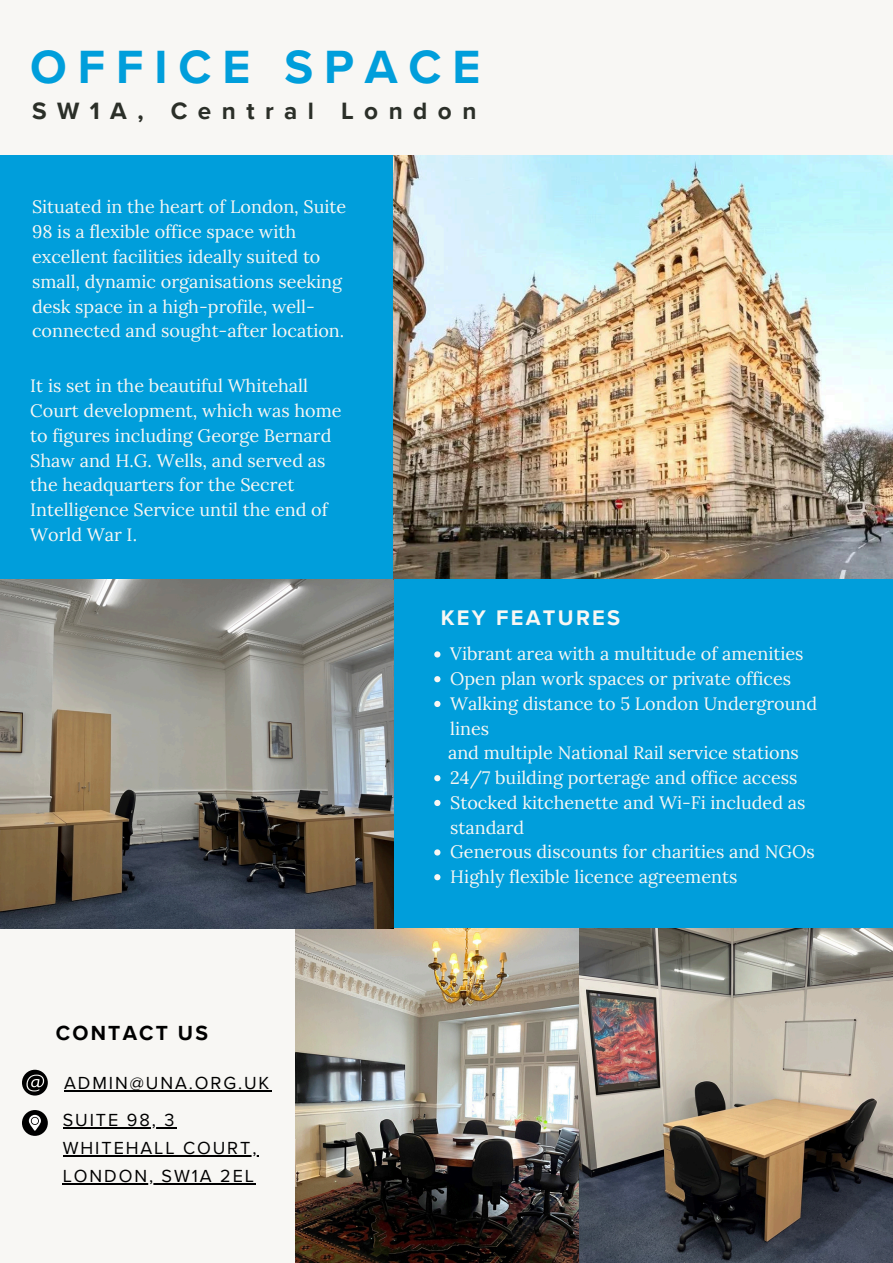
<style>
.page{position:relative;width:893px;height:1263px;background:#f8f7f4}
.page>*{position:absolute;margin:0;border:0;box-sizing:border-box;transform-origin:0 0}
.t1{font:700 48px "Proxima Nova";letter-spacing:.225em;color:#009edb}
.t2{font:700 24.3px "Proxima Nova";letter-spacing:.43em;color:#2b2f28}
.t3{font:700 21.75px "Proxima Nova";letter-spacing:.105em;color:#f8f7f4}
.t4{font:700 21px "Proxima Nova";letter-spacing:.105em;color:#000}
.t5{font:18px/24.8px "Lora";color:#f8f7f4}
.t6{font:18px "Proxima Nova";letter-spacing:.105em;color:#000}
</style>
<div class="page">
<img style="left:296px;top:928px;width:283px;height:334px">
<img style="left:0;top:579px;width:394px;height:349px">
<div style="left:0;top:155px;width:394px;height:424px;background:#009edb"></div>
<img style="left:394px;top:155px;width:499px;height:424px">
<img style="left:579px;top:928px;width:314px;height:334px">
<div style="left:394px;top:579px;width:499px;height:349px;background:#009edb"></div>
<svg style="left:22px;top:1070px;width:26px;height:25px"></svg>
<div style="left:22px;top:1110px;width:26px;height:26px;background:#000;border-radius:50%"></div>
<svg style="left:29px;top:1115px;width:12px;height:16px"></svg>
<svg style="left:434px;top:651px;width:6px;height:6px"></svg>
<svg style="left:434px;top:676px;width:6px;height:6px"></svg>
<svg style="left:434px;top:701px;width:6px;height:6px"></svg>
<svg style="left:434px;top:775px;width:6px;height:6px"></svg>
<svg style="left:434px;top:800px;width:6px;height:6px"></svg>
<svg style="left:434px;top:849px;width:6px;height:6px"></svg>
<svg style="left:434px;top:874px;width:6px;height:6px"></svg>
<hr style="left:64px;top:1090px;width:207px;height:1px;background:#000">
<hr style="left:63px;top:1127px;width:113px;height:1px;background:#000">
<hr style="left:63px;top:1155px;width:195px;height:2px;background:#000">
<hr style="left:63px;top:1183px;width:193px;height:2px;background:#000">
<p class="t1" style="left:30px;top:39px;width:452px">OFFICE SPACE</p>
<p class="t2" style="left:32px;top:96px;width:446px">SW1A, Central London</p>
<h3 class="t5" style="left:32px;top:195px;width:316px">Situated in the heart of London, Suite 98 is a flexible office space with excellent facilities ideally suited to small, dynamic organisations seeking desk space in a high-profile, well&shy;connected and sought-after location.</h3>
<p class="t5" style="left:30px;top:373px;width:313px">It is set in the beautiful Whitehall<br>Court development, which was home to figures including George Bernard<br>Shaw and H.G. Wells, and served as the headquarters for the Secret<br>Intelligence Service until the end of<br>World War I.</p>
<p class="t4" style="left:56px;top:1021px;width:154px">CONTACT US</p>
<h3 class="t6" style="left:64px;top:1072px;width:207px">ADMIN@UNA.ORG.UK</h3>
<p class="t6" style="left:63px;top:1109px;width:113px">SUITE 98, 3</p>
<p class="t6" style="left:63px;top:1137px;width:195px">WHITEHALL COURT,</p>
<p class="t6" style="left:63px;top:1165px;width:193px">LONDON, SW1A 2EL</p>
<p class="t3" style="left:441px;top:605px;width:181px">KEY FEATURES</p>
<p class="t5" style="left:450px;top:641px;width:355px">Vibrant area with a multitude of amenities</p>
<p class="t5" style="left:450px;top:666px;width:342px">Open plan work spaces or private offices</p>
<p class="t5" style="left:450px;top:691px;width:368px">Walking distance to 5 London Underground lines</p>
<p class="t5" style="left:448px;top:740px;width:352px">and multiple National Rail service stations</p>
<p class="t5" style="left:450px;top:765px;width:349px">24/7 building porterage and office access</p>
<p class="t5" style="left:450px;top:790px;width:357px">Stocked kitchenette and Wi-Fi included as standard</p>
<p class="t5" style="left:450px;top:839px;width:366px">Generous discounts for charities and NGOs</p>
<p class="t5" style="left:450px;top:864px;width:289px">Highly flexible licence agreements</p>
</div>
